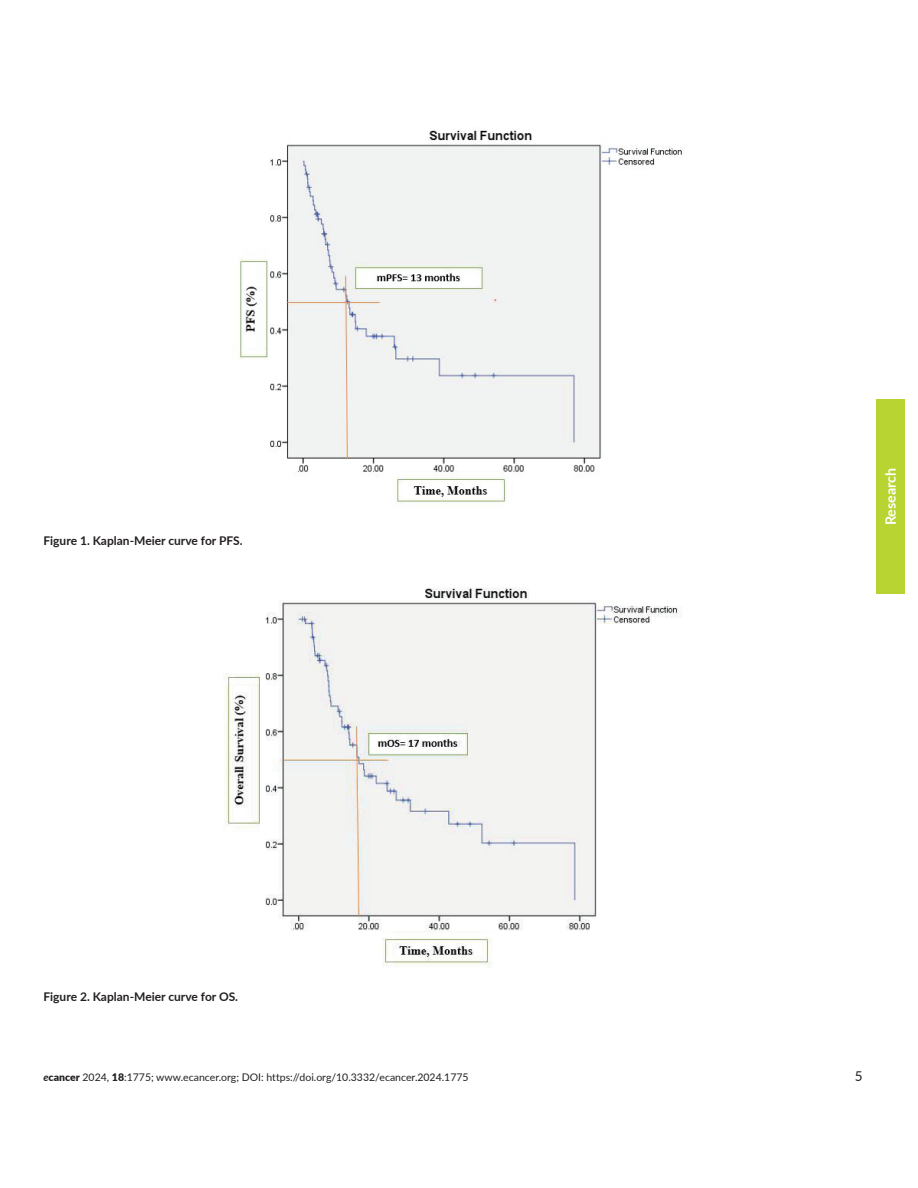
<style>
.page{position:relative;width:918px;height:1188px;background:#fff}
.page>*{position:absolute;margin:0;border:0;box-sizing:border-box;transform-origin:0 0}
.t1{font:700 14.25px "Lato";color:#fff}
.t2{font:13.5px "Lato";color:#231f20}
.t3{font:700 12px "Lato";color:#231f20}
.t4{font:10.5px "Lato";color:#231f20}
.s1{font-weight:700;font-style:italic}
.s2{font-weight:900}
</style>
<div class="page">
<div style="left:876px;top:399px;width:29px;height:195px;background:#b8d432"></div>
<img style="left:236px;top:129px;width:446px;height:374px">
<img style="left:224px;top:587px;width:455px;height:379px">
<p class="t3" style="left:44px;top:531px;width:201px">Figure 1. Kaplan-Meier curve for PFS.</p>
<h1 class="t1" style="left:880px;top:525px;width:59px;rotate:-90deg">Research</h1>
<p class="t3" style="left:44px;top:988px;width:196px">Figure 2. Kaplan-Meier curve for OS.</p>
<p class="t4" style="left:44px;top:1070px;width:427px"><span class="s1">e</span><span class="s2">cancer</span> 2024, <span class="s2">18</span>:1775; www.ecancer.org; DOI: https://doi.org/10.3332/ecancer.2024.1775</p>
<p class="t2" style="left:855px;top:1067px;width:9px">5</p>
</div>
